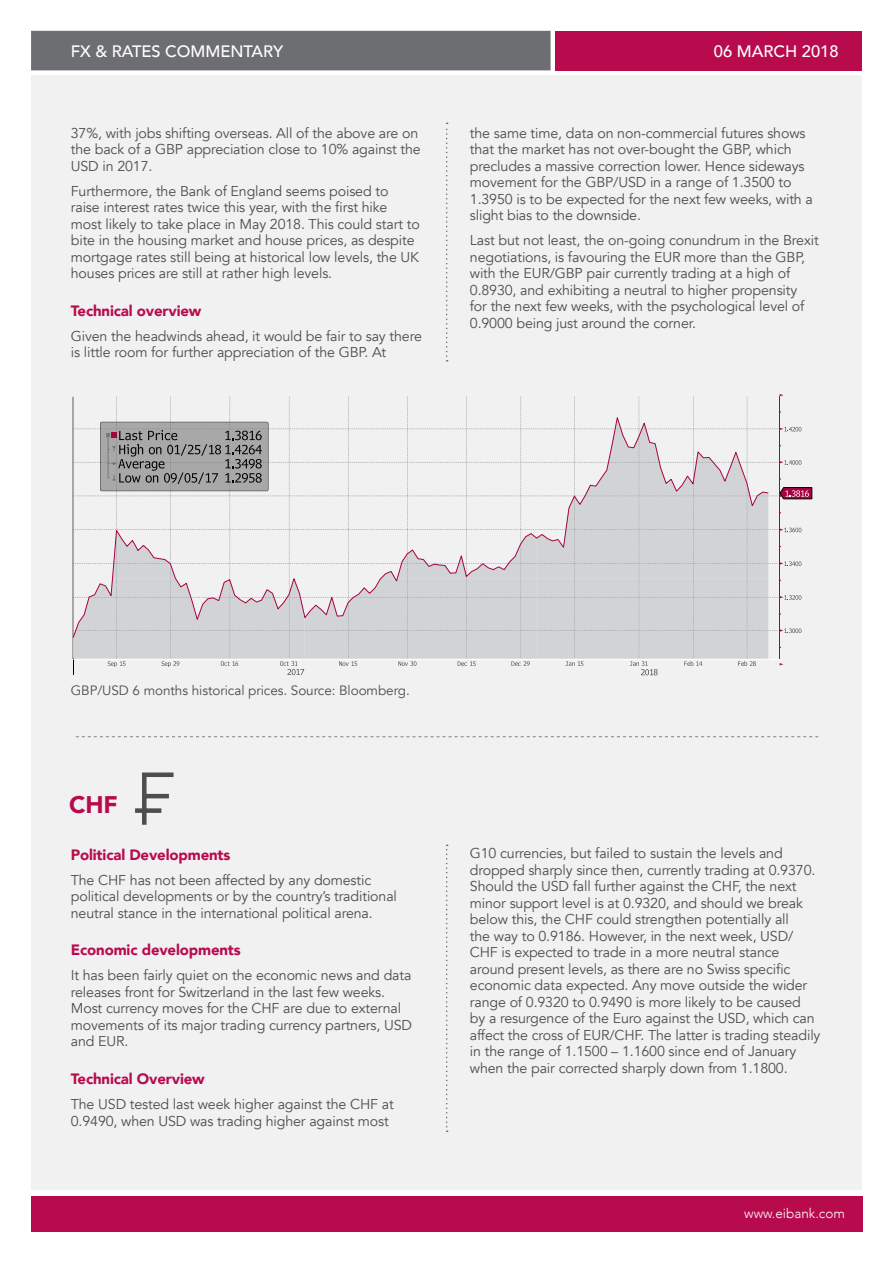
<style>
.page{position:relative;width:893px;height:1263px;background:#fff}
.page>*{position:absolute;margin:0;border:0;box-sizing:border-box;transform-origin:0 0}
.t1{font:900 24px "Avenir";color:#b80b4d}
.t2{font:500 16.5px "Avenir";color:#fff}
.t3{font:900 15px "Avenir";letter-spacing:-.01em;color:#b80b4d}
.t4{font:14.25px/16.5px "Avenir";letter-spacing:-.01em;color:#4d4d4f}
.t5{font:13.5px "Avenir";letter-spacing:-.005em;color:#4d4d4f}
.t6{font:300 13.5px "Avenir";color:#fff}
</style>
<div class="page">
<div style="left:31px;top:75px;width:831px;height:1115px;background:#f1f1f2"></div>
<div style="left:556px;top:31px;width:306px;height:39px;background:#b80b4d"></div>
<div style="left:31px;top:31px;width:520px;height:39px;background:#6d6e71"></div>
<div style="left:31px;top:1197px;width:831px;height:35px;background:#b80b4d"></div>
<svg style="left:446px;top:123px;width:2px;height:238px"></svg>
<svg style="left:76px;top:736px;width:742px;height:1px"></svg>
<svg style="left:446px;top:844px;width:2px;height:288px"></svg>
<svg style="left:73px;top:394px;width:739px;height:281px"></svg>
<svg style="left:135px;top:772px;width:39px;height:53px"></svg>
<p class="t2" style="left:71px;top:37px;width:214px">FX &amp; RATES COMMENTARY</p>
<p class="t4" style="left:71px;top:125px;width:351px">37%, with jobs shifting overseas. All of the above are on the back of a GBP appreciation close to 10% against the<br>USD in 2017.</p>
<p class="t4" style="left:71px;top:183px;width:350px">Furthermore, the Bank of England seems poised to raise interest rates twice this year, with the first hike most likely to take place in May 2018. This could start to bite in the housing market and house prices, as despite mortgage rates still being at historical low levels, the UK houses prices are still at rather high levels.</p>
<p class="t3" style="left:71px;top:298px;width:132px">Technical overview</p>
<p class="t4" style="left:71px;top:328px;width:353px">Given the headwinds ahead, it would be fair to say there is little room for further appreciation of the GBP. At</p>
<p class="t2" style="left:714px;top:37px;width:126px">06 MARCH 2018</p>
<p class="t4" style="left:470px;top:125px;width:345px">the same time, data on non-commercial futures shows that the market has not over-bought the GBP, which precludes a massive correction lower. Hence sideways movement for the GBP/USD in a range of 1.3500 to 1.3950 is to be expected for the next few weeks, with a slight bias to the downside.</p>
<p class="t4" style="left:470px;top:232px;width:350px">Last but not least, the on-going conundrum in the Brexit negotiations, is favouring the EUR more than the GBP, with the EUR/GBP pair currently trading at a high of 0.8930, and exhibiting a neutral to higher propensity<br>for the next few weeks, with the psychological level of 0.9000 being just around the corner.</p>
<p class="t5" style="left:71px;top:682px;width:340px">GBP/USD 6 months historical prices. Source: Bloomberg.</p>
<h1 class="t1" style="left:69px;top:784px;width:50px">CHF</h1>
<p class="t3" style="left:71px;top:841px;width:161px">Political Developments</p>
<p class="t4" style="left:71px;top:872px;width:328px">The CHF has not been affected by any domestic political developments or by the country’s traditional neutral stance in the international political arena.</p>
<p class="t3" style="left:71px;top:937px;width:172px">Economic developments</p>
<p class="t4" style="left:71px;top:967px;width:343px">It has been fairly quiet on the economic news and data releases front for Switzerland in the last few weeks.<br>Most currency moves for the CHF are due to external movements of its major trading currency partners, USD and EUR.</p>
<p class="t3" style="left:71px;top:1066px;width:135px">Technical Overview</p>
<p class="t4" style="left:71px;top:1096px;width:324px">The USD tested last week higher against the CHF at<br>0.9490, when USD was trading higher against most</p>
<p class="t4" style="left:470px;top:845px;width:352px">G10 currencies, but failed to sustain the levels and dropped sharply since then, currently trading at 0.9370.<br>Should the USD fall further against the CHF, the next minor support level is at 0.9320, and should we break below this, the CHF could strengthen potentially all<br>the way to 0.9186. However, in the next week, USD/ CHF is expected to trade in a more neutral stance around present levels, as there are no Swiss specific economic data expected. Any move outside the wider range of 0.9320 to 0.9490 is more likely to be caused<br>by a resurgence of the Euro against the USD, which can affect the cross of EUR/CHF. The latter is trading steadily in the range of 1.1500 – 1.1600 since end of January when the pair corrected sharply down from 1.1800.</p>
<p class="t6" style="left:744px;top:1205px;width:102px">www.eibank.com</p>
</div>
